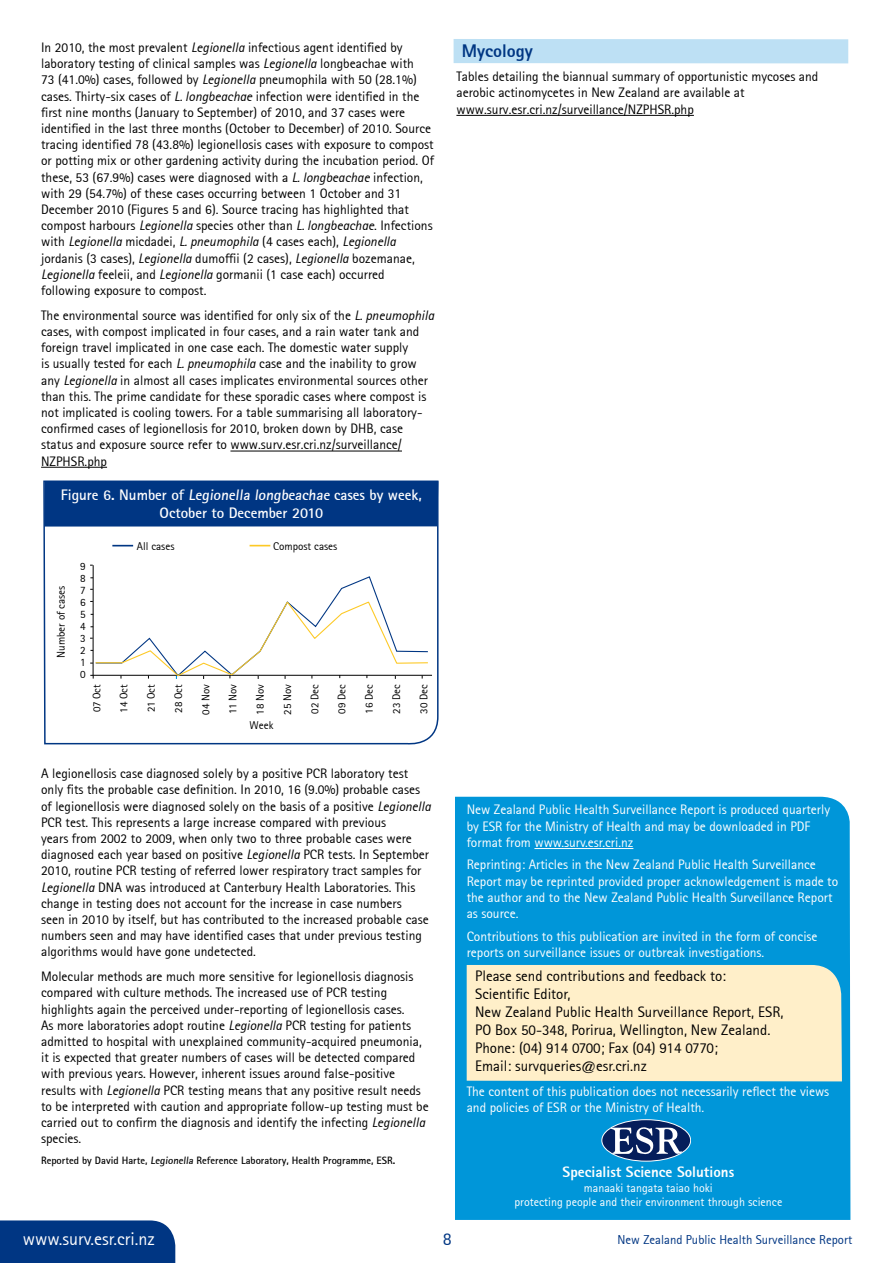
<style>
.page{position:relative;width:893px;height:1263px;background:#fff}
.page>*{position:absolute;margin:0;border:0;box-sizing:border-box;transform-origin:0 0}
.t1{font:18px "Agfa Rotis Sans Serif";color:#fff}
.t2{font:800 18px "Agfa Rotis Sans Serif";color:#003683}
.t3{font:18px "Agfa Rotis Sans Serif";color:#003683}
.t4{font:15px "Agfa Rotis Sans Serif";color:#000}
.t5{font:700 15px/18px "Agfa Rotis Sans Serif";color:#fff;text-align:center}
.t6{font:800 15px "Agfa Rotis Sans Serif";color:#fff}
.t7{font:13.5px/16.2px "Agfa Rotis Sans Serif";color:#000}
.body{font:13.5px/16.2px "Agfa Rotis Sans Serif";color:#fff}
.t8{font:12.75px "Agfa Rotis Sans Serif";color:#003683}
.t9{font:12px "Agfa Rotis Sans Serif";color:#fff}
.t10{font:11.1px/12px "Agfa Rotis Sans Serif";color:#000;text-align:justify}
.t11{font:10.95px "Agfa Rotis Sans Serif";color:#000}
.t12{font:700 10.5px "Agfa Rotis Sans Serif";color:#000}
.s1{font-style:italic}
</style>
<div class="page">
<div style="left:454px;top:39px;width:394px;height:24px;background:#bde0f4"></div>
<div style="left:455px;top:797px;width:395px;height:423px;background:#0096d9"></div>
<div style="left:467px;top:965px;width:375px;height:116px;background:#ffefc9"></div>
<hr style="left:534px;top:848px;width:99px;height:1px;background:#fff">
<div style="left:602px;top:1120px;width:89px;height:41px;background:#051e5b;border-radius:50%"></div>
<div style="left:602px;top:1119px;width:89px;height:42px;border:1px solid #fff;border-radius:50%"></div>
<svg style="left:611px;top:1127px;width:71px;height:28px"></svg>
<div style="left:0;top:1220px;width:175px;height:43px;background:#003683"></div>
<hr style="left:230px;top:451px;width:172px;height:1px;background:#000">
<hr style="left:41px;top:467px;width:66px;height:1px;background:#000">
<hr style="left:456px;top:115px;width:238px;height:1px;background:#000">
<svg style="left:43px;top:480px;width:396px;height:265px"></svg>
<div style="left:44px;top:481px;width:394px;height:45px;background:#003683"></div>
<hr style="left:93px;top:565px;width:1px;height:110px;background:#000">
<hr style="left:93px;top:675px;width:339px;height:1px;background:#000">
<svg style="left:250px;top:545px;width:20px;height:1px"></svg>
<svg style="left:112px;top:545px;width:21px;height:1px"></svg>
<svg style="left:90px;top:575px;width:339px;height:104px"></svg>
<p class="t7" style="left:41px;top:39px;width:394px">In 2010, the most prevalent <span class="s1">Legionella</span> infectious agent identified by laboratory testing of clinical samples was <span class="s1">Legionella</span> longbeachae with<br>73 (41.0%) cases, followed by <span class="s1">Legionella</span> pneumophila with 50 (28.1%) cases. Thirty-six cases of <span class="s1">L. longbeachae</span> infection were identified in the first nine months (January to September) of 2010, and 37 cases were identified in the last three months (October to December) of 2010. Source tracing identified 78 (43.8%) legionellosis cases with exposure to compost or potting mix or other gardening activity during the incubation period. Of these, 53 (67.9%) cases were diagnosed with a <span class="s1">L. longbeachae</span> infection, with 29 (54.7%) of these cases occurring between 1 October and 31<br>December 2010 (Figures 5 and 6). Source tracing has highlighted that compost harbours <span class="s1">Legionella</span> species other than <span class="s1">L. longbeachae</span>. Infections with <span class="s1">Legionella</span> micdadei, <span class="s1">L. pneumophila</span> (4 cases each), <span class="s1">Legionella </span>jordanis (3 cases), <span class="s1">Legionella</span> dumoffii (2 cases), <span class="s1">Legionella</span> bozemanae, <span class="s1">Legionella</span> feeleii, and <span class="s1">Legionella</span> gormanii (1 case each) occurred following exposure to compost.</p>
<p class="t7" style="left:41px;top:307px;width:395px">The environmental source was identified for only six of the <span class="s1">L. pneumophila </span>cases, with compost implicated in four cases, and a rain water tank and foreign travel implicated in one case each. The domestic water supply<br>is usually tested for each <span class="s1">L. pneumophila</span> case and the inability to grow any <span class="s1">Legionella</span> in almost all cases implicates environmental sources other than this. The prime candidate for these sporadic cases where compost is not implicated is cooling towers. For a table summarising all laboratory&shy;confirmed cases of legionellosis for 2010, broken down by DHB, case status and exposure source refer to www.surv.esr.cri.nz/surveillance/ NZPHSR.php</p>
<p class="t5" style="left:61px;top:485px;width:362px">Figure 6. Number of Legionella longbeachae cases by week,<br>October to December 2010</p>
<p class="t10" style="left:55px;top:658px;width:74px;rotate:-90deg">Number of cases</p>
<p class="t10" style="left:80px;top:560px;width:7px">9<br>8<br>7<br>6<br>5<br>4<br>3<br>2<br>1<br>0</p>
<p class="t10" style="left:137px;top:540px;width:39px">All cases</p>
<p class="t10" style="left:273px;top:540px;width:66px">Compost cases</p>
<p class="t11" style="left:90px;top:712px;width:29px;rotate:-90deg">07 Oct</p>
<p class="t11" style="left:117px;top:713px;width:30px;rotate:-90deg">14 Oct</p>
<p class="t11" style="left:145px;top:712px;width:30px;rotate:-90deg">21 Oct</p>
<p class="t11" style="left:172px;top:713px;width:30px;rotate:-90deg">28 Oct</p>
<p class="t11" style="left:199px;top:715px;width:32px;rotate:-90deg">04 Nov</p>
<p class="t11" style="left:226px;top:714px;width:31px;rotate:-90deg">11 Nov</p>
<p class="t11" style="left:254px;top:715px;width:32px;rotate:-90deg">18 Nov</p>
<p class="t11" style="left:281px;top:715px;width:32px;rotate:-90deg">25 Nov</p>
<p class="t11" style="left:308px;top:714px;width:31px;rotate:-90deg">02 Dec</p>
<p class="t11" style="left:335px;top:714px;width:31px;rotate:-90deg">09 Dec</p>
<p class="t11" style="left:363px;top:714px;width:31px;rotate:-90deg">16 Dec</p>
<p class="t11" style="left:390px;top:714px;width:31px;rotate:-90deg">23 Dec</p>
<p class="t11" style="left:417px;top:714px;width:31px;rotate:-90deg">30 Dec</p>
<p class="t10" style="left:250px;top:719px;width:25px">Week</p>
<p class="t7" style="left:41px;top:765px;width:391px">A legionellosis case diagnosed solely by a positive PCR laboratory test only fits the probable case definition. In 2010, 16 (9.0%) probable cases of legionellosis were diagnosed solely on the basis of a positive <span class="s1">Legionella </span>PCR test. This represents a large increase compared with previous<br>years from 2002 to 2009, when only two to three probable cases were diagnosed each year based on positive <span class="s1">Legionella</span> PCR tests. In September 2010, routine PCR testing of referred lower respiratory tract samples for <span class="s1">Legionella</span> DNA was introduced at Canterbury Health Laboratories. This change in testing does not account for the increase in case numbers<br>seen in 2010 by itself, but has contributed to the increased probable case numbers seen and may have identified cases that under previous testing algorithms would have gone undetected.</p>
<p class="t7" style="left:41px;top:968px;width:389px">Molecular methods are much more sensitive for legionellosis diagnosis compared with culture methods. The increased use of PCR testing highlights again the perceived under-reporting of legionellosis cases.<br>As more laboratories adopt routine <span class="s1">Legionella</span> PCR testing for patients admitted to hospital with unexplained community-acquired pneumonia, it is expected that greater numbers of cases will be detected compared with previous years. However, inherent issues around false-positive results with <span class="s1">Legionella</span> PCR testing means that any positive result needs to be interpreted with caution and appropriate follow-up testing must be carried out to confirm the diagnosis and identify the infecting <span class="s1">Legionella </span>species.</p>
<p class="t12" style="left:41px;top:1154px;width:356px">Reported by David Harte, Legionella Reference Laboratory, Health Programme, ESR.</p>
<p class="t2" style="left:462px;top:39px;width:72px">Mycology</p>
<p class="t7" style="left:456px;top:69px;width:363px">Tables detailing the biannual summary of opportunistic mycoses and aerobic actinomycetes in New Zealand are available at www.surv.esr.cri.nz/surveillance/NZPHSR.php</p>
<p class="body" style="left:467px;top:802px;width:365px">New Zealand Public Health Surveillance Report is produced quarterly by ESR for the Ministry of Health and may be downloaded in PDF format from www.surv.esr.cri.nz</p>
<p class="body" style="left:467px;top:857px;width:373px">Reprinting: Articles in the New Zealand Public Health Surveillance Report may be reprinted provided proper acknowledgement is made to the author and to the New Zealand Public Health Surveillance Report as source.</p>
<p class="body" style="left:467px;top:928px;width:352px">Contributions to this publication are invited in the form of concise reports on surveillance issues or outbreak investigations.</p>
<p class="t4" style="left:475px;top:967px;width:252px">Please send contributions and feedback to:</p>
<p class="t4" style="left:475px;top:985px;width:97px">Scientific Editor,</p>
<p class="t4" style="left:475px;top:1003px;width:310px">New Zealand Public Health Surveillance Report, ESR,</p>
<p class="t4" style="left:475px;top:1021px;width:297px">PO Box 50-348, Porirua, Wellington, New Zealand.</p>
<p class="t4" style="left:475px;top:1039px;width:244px">Phone: (04) 914 0700; Fax (04) 914 0770;</p>
<p class="t4" style="left:475px;top:1057px;width:173px">Email: survqueries@esr.cri.nz</p>
<p class="body" style="left:467px;top:1083px;width:364px">The content of this publication does not necessarily reflect the views and policies of ESR or the Ministry of Health.</p>
<p class="t6" style="left:563px;top:1162px;width:173px">Specialist Science Solutions</p>
<p class="t9" style="left:584px;top:1180px;width:130px">manaaki tangata taiao hoki</p>
<p class="t9" style="left:514px;top:1195px;width:269px">protecting people and their environment through science</p>
<p class="t1" style="left:23px;top:1228px;width:133px">www.surv.esr.cri.nz</p>
<p class="t3" style="left:443px;top:1228px;width:10px">8</p>
<p class="t8" style="left:618px;top:1232px;width:236px">New Zealand Public Health Surveillance Report</p>
</div>
